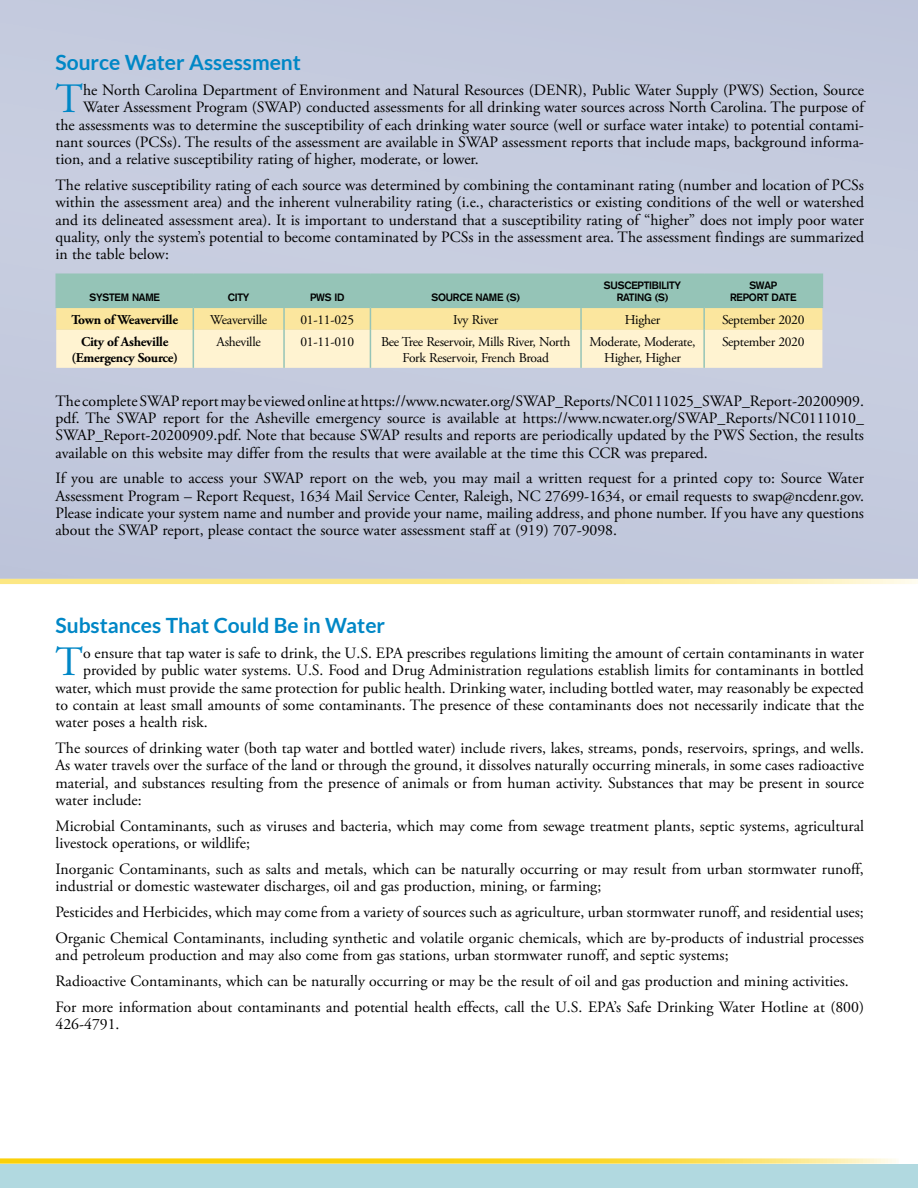
<style>
.page{position:relative;width:918px;height:1188px;background:#fff}
.page>*{position:absolute;margin:0;border:0;box-sizing:border-box;transform-origin:0 0}
.Initial_Cap{font:41.7px "Adobe Garamond Pro";color:#0087c6}
.Article_Headline-21{font:700 21px "Lato";color:#0087c6}
.Paragraphs{font:15.75px/17.2px "Adobe Garamond Pro";color:#000;text-align:justify}
.Initial_Cap-2{font:15.75px "Adobe Garamond Pro";color:#000}
.First_Paragraph{font:13.5px/16.2px "Adobe Garamond Pro";letter-spacing:-.02em;color:#000;text-align:center}
.First_Paragraph-2{font:700 13.5px/16.2px "Adobe Garamond Pro";letter-spacing:-.02em;color:#000;text-align:center}
.First_Paragraph-3{font:700 10.5px/12.6px "Akzidenz Grotesk";letter-spacing:-.02em;color:#000;text-align:center}
</style>
<div class="page">
<div style="left:0;top:0;width:918px;height:579px;background:#c4cade"></div>
<svg style="left:0;top:579px;width:918px;height:5px;fill:#fce888"></svg>
<hr style="left:704px;top:274px;width:119px;height:1px;background:#95c4b7">
<hr style="left:822px;top:275px;width:1px;height:32px;background:#95c4b7">
<hr style="left:704px;top:307px;width:119px;height:1px;background:#95c4b7">
<svg style="left:56px;top:274px;width:766px;height:94px"></svg>
<hr style="left:580px;top:308px;width:2px;height:22px;background:#95c4b7">
<hr style="left:703px;top:308px;width:2px;height:22px;background:#95c4b7">
<hr style="left:193px;top:330px;width:1px;height:38px;background:#95c4b7">
<hr style="left:283px;top:330px;width:2px;height:38px;background:#95c4b7">
<hr style="left:370px;top:330px;width:1px;height:38px;background:#95c4b7">
<hr style="left:580px;top:330px;width:2px;height:38px;background:#95c4b7">
<hr style="left:703px;top:330px;width:2px;height:38px;background:#95c4b7">
<div style="left:0;top:1164px;width:918px;height:24px;background:#b1d9e0"></div>
<svg style="left:0;top:1158px;width:896px;height:6px"></svg>
<p class="Article_Headline-21" style="left:56px;top:51px;width:247px">Source Water Assessment</p>
<p class="Initial_Cap" style="left:56px;top:74px;width:29px">T</p>
<p class="Initial_Cap-2" style="left:83px;top:81px;width:782px">he North Carolina Department of Environment and Natural Resources (DENR), Public Water Supply (PWS) Section, Source</p>
<p class="Initial_Cap-2" style="left:83px;top:98px;width:782px">Water Assessment Program (SWAP) conducted assessments for all drinking water sources across North Carolina. The purpose of</p>
<p class="Initial_Cap-2" style="left:56px;top:115px;width:810px">the assessments was to determine the susceptibility of each drinking water source (well or surface water intake) to potential contami-</p>
<p class="Initial_Cap-2" style="left:56px;top:133px;width:810px">nant sources (PCSs). The results of the assessment are available in SWAP assessment reports that include maps, background informa-</p>
<p class="Initial_Cap-2" style="left:56px;top:150px;width:425px">tion, and a relative susceptibility rating of higher, moderate, or lower.</p>
<p class="Paragraphs" style="left:56px;top:177px;width:810px">The relative susceptibility rating of each source was determined by combining the contaminant rating (number and location of PCSs within the assessment area) and the inherent vulnerability rating (i.e., characteristics or existing conditions of the well or watershed and its delineated assessment area). It is important to understand that a susceptibility rating of “higher” does not imply poor water quality, only the system’s potential to become contaminated by PCSs in the assessment area. The assessment findings are summarized in the table below:</p>
<p class="First_Paragraph-3" style="left:90px;top:291px;width:72px">SYSTEM NAME</p>
<p class="First_Paragraph-3" style="left:228px;top:291px;width:23px">CITY</p>
<p class="First_Paragraph-3" style="left:310px;top:291px;width:36px">PWS ID</p>
<p class="First_Paragraph-3" style="left:431px;top:291px;width:90px">SOURCE NAME (S)</p>
<p class="First_Paragraph-3" style="left:604px;top:279px;width:79px">SUSCEPTIBILITY<br>RATING (S)</p>
<p class="First_Paragraph-3" style="left:730px;top:279px;width:68px">SWAP<br>REPORT DATE</p>
<p class="First_Paragraph-2" style="left:71px;top:312px;width:108px">Town of Weaverville</p>
<p class="First_Paragraph" style="left:210px;top:312px;width:59px">Weaverville</p>
<p class="First_Paragraph" style="left:300px;top:312px;width:55px">01-11-025</p>
<p class="First_Paragraph" style="left:453px;top:312px;width:47px">Ivy River</p>
<p class="First_Paragraph" style="left:625px;top:312px;width:37px">Higher</p>
<p class="First_Paragraph" style="left:722px;top:312px;width:84px">September 2020</p>
<p class="First_Paragraph-2" style="left:72px;top:334px;width:108px">City of Asheville (Emergency Source)</p>
<p class="First_Paragraph" style="left:217px;top:334px;width:46px">Asheville</p>
<p class="First_Paragraph" style="left:300px;top:334px;width:55px">01-11-010</p>
<p class="First_Paragraph" style="left:381px;top:334px;width:191px">Bee Tree Reservoir, Mills River, North<br>Fork Reservoir, French Broad</p>
<p class="First_Paragraph" style="left:590px;top:334px;width:107px">Moderate, Moderate,<br>Higher, Higher</p>
<p class="First_Paragraph" style="left:722px;top:334px;width:84px">September 2020</p>
<p class="Paragraphs" style="left:56px;top:393px;width:810px">The complete SWAP report may be viewed online at https://www.ncwater.org/SWAP_Reports/NC0111025_SWAP_Report-20200909. pdf. The SWAP report for the Asheville emergency source is available at https://www.ncwater.org/SWAP_Reports/NC0111010_ SWAP_Report-20200909.pdf. Note that because SWAP results and reports are periodically updated by the PWS Section, the results available on this website may differ from the results that were available at the time this CCR was prepared.</p>
<p class="Paragraphs" style="left:56px;top:470px;width:810px">If you are unable to access your SWAP report on the web, you may mail a written request for a printed copy to: Source Water Assessment Program – Report Request, 1634 Mail Service Center, Raleigh, NC 27699-1634, or email requests to swap@ncdenr.gov.<br>Please indicate your system name and number and provide your name, mailing address, and phone number. If you have any questions about the SWAP report, please contact the source water assessment staff at (919) 707-9098.</p>
<p class="Article_Headline-21" style="left:56px;top:614px;width:331px">Substances That Could Be in Water</p>
<p class="Initial_Cap" style="left:56px;top:637px;width:29px">T</p>
<p class="Initial_Cap-2" style="left:83px;top:644px;width:782px">o ensure that tap water is safe to drink, the U.S. EPA prescribes regulations limiting the amount of certain contaminants in water</p>
<p class="Initial_Cap-2" style="left:83px;top:661px;width:782px">provided by public water systems. U.S. Food and Drug Administration regulations establish limits for contaminants in bottled</p>
<p class="Initial_Cap-2" style="left:56px;top:678px;width:810px">water, which must provide the same protection for public health. Drinking water, including bottled water, may reasonably be expected</p>
<p class="Initial_Cap-2" style="left:56px;top:695px;width:810px">to contain at least small amounts of some contaminants. The presence of these contaminants does not necessarily indicate that the</p>
<p class="Initial_Cap-2" style="left:56px;top:713px;width:154px">water poses a health risk.</p>
<p class="Paragraphs" style="left:56px;top:740px;width:810px">The sources of drinking water (both tap water and bottled water) include rivers, lakes, streams, ponds, reservoirs, springs, and wells.<br>As water travels over the surface of the land or through the ground, it dissolves naturally occurring minerals, in some cases radioactive material, and substances resulting from the presence of animals or from human activity. Substances that may be present in source water include:</p>
<p class="Paragraphs" style="left:56px;top:818px;width:810px">Microbial Contaminants, such as viruses and bacteria, which may come from sewage treatment plants, septic systems, agricultural livestock operations, or wildlife;</p>
<p class="Paragraphs" style="left:56px;top:861px;width:810px">Inorganic Contaminants, such as salts and metals, which can be naturally occurring or may result from urban stormwater runoff, industrial or domestic wastewater discharges, oil and gas production, mining, or farming;</p>
<p class="Paragraphs" style="left:56px;top:904px;width:810px">Pesticides and Herbicides, which may come from a variety of sources such as agriculture, urban stormwater runoff, and residential uses;</p>
<p class="Paragraphs" style="left:56px;top:930px;width:810px">Organic Chemical Contaminants, including synthetic and volatile organic chemicals, which are by-products of industrial processes and petroleum production and may also come from gas stations, urban stormwater runoff, and septic systems;</p>
<p class="Paragraphs" style="left:56px;top:973px;width:795px">Radioactive Contaminants, which can be naturally occurring or may be the result of oil and gas production and mining activities.</p>
<p class="Paragraphs" style="left:56px;top:999px;width:810px">For more information about contaminants and potential health effects, call the U.S. EPA’s Safe Drinking Water Hotline at (800)<br>426-4791.</p>
</div>
